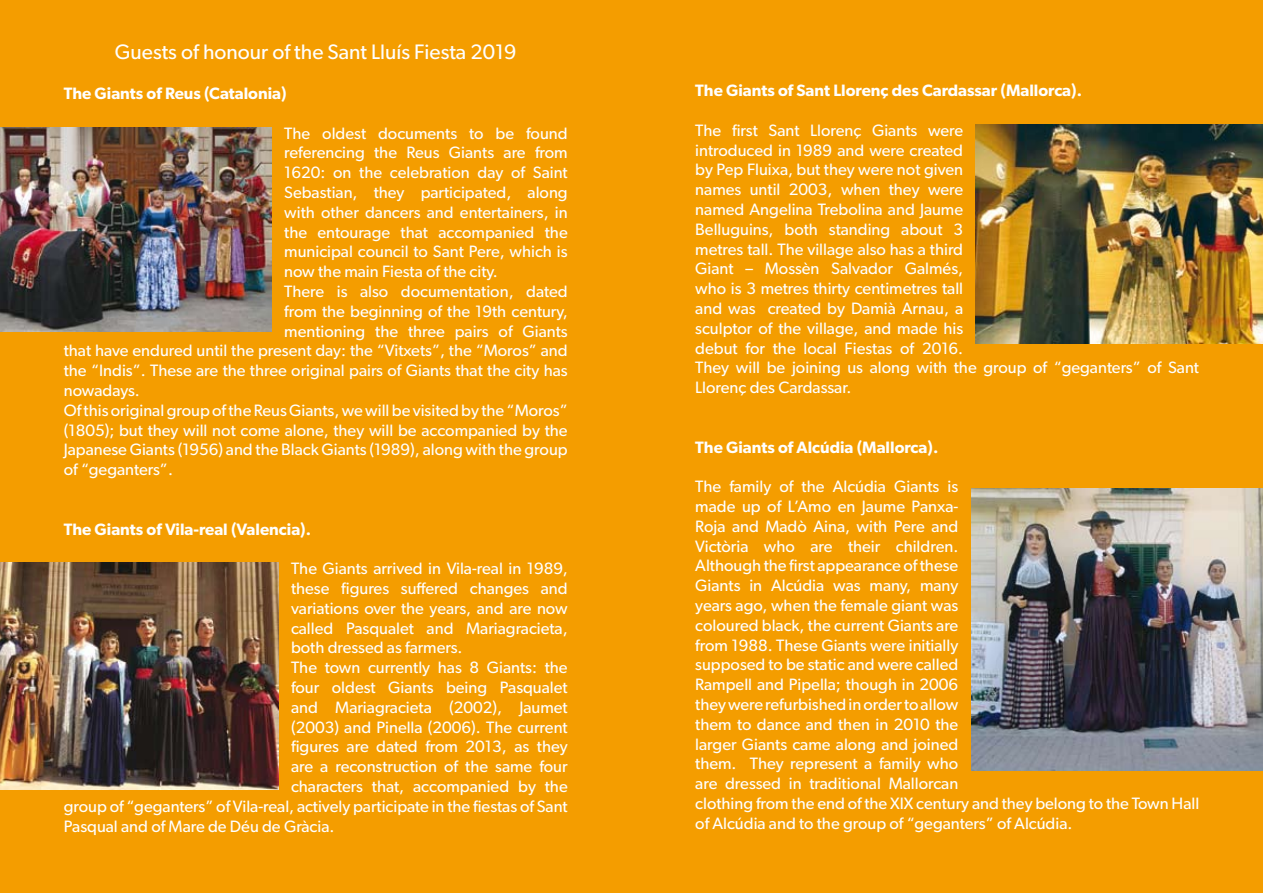
<style>
.page{position:relative;width:1263px;height:893px;background:#f49d00}
.page>*{position:absolute;margin:0;border:0;box-sizing:border-box;transform-origin:0 0}
.t1{font:21px "Gibson";color:#fff}
.t2{font:16.5px/19.8px "Gibson";color:#fff}
.t3{font:600 16.5px "Gibson";color:#fff}
</style>
<div class="page">
<img style="left:0;top:128px;width:271px;height:203px">
<img style="left:0;top:562px;width:278px;height:227px">
<img style="left:976px;top:124px;width:287px;height:220px">
<img style="left:971px;top:489px;width:292px;height:281px">
<p class="t1" style="left:115px;top:39px;width:403px">Guests of honour of the Sant Lluís Fiesta 2019</p>
<p class="t3" style="left:64px;top:83px;width:224px">The Giants of Reus (Catalonia)</p>
<p class="t2" style="left:284px;top:123px;width:285px">The oldest documents to be found</p>
<p class="t2" style="left:284px;top:142px;width:285px">referencing the Reus Giants are from</p>
<p class="t2" style="left:284px;top:162px;width:285px">1620: on the celebration day of Saint</p>
<p class="t2" style="left:284px;top:182px;width:285px">Sebastian, they participated, along</p>
<p class="t2" style="left:284px;top:202px;width:285px">with other dancers and entertainers, in</p>
<p class="t2" style="left:284px;top:222px;width:285px">the entourage that accompanied the</p>
<p class="t2" style="left:284px;top:241px;width:285px">municipal council to Sant Pere, which is</p>
<p class="t2" style="left:284px;top:261px;width:215px">now the main Fiesta of the city.</p>
<p class="t2" style="left:284px;top:281px;width:285px">There is also documentation, dated</p>
<p class="t2" style="left:284px;top:301px;width:285px">from the beginning of the 19th century,</p>
<p class="t2" style="left:284px;top:321px;width:285px">mentioning the three pairs of Giants</p>
<p class="t2" style="left:64px;top:340px;width:505px">that have endured until the present day: the “Vitxets”, the “Moros” and</p>
<p class="t2" style="left:64px;top:360px;width:505px">the “Indis”. These are the three original pairs of Giants that the city has</p>
<p class="t2" style="left:64px;top:380px;width:78px">nowadays.</p>
<p class="t2" style="left:64px;top:400px;width:505px">Of this original group of the Reus Giants, we will be visited by the “Moros”</p>
<p class="t2" style="left:64px;top:420px;width:505px">(1805); but they will not come alone, they will be accompanied by the</p>
<p class="t2" style="left:64px;top:439px;width:505px">Japanese Giants (1956) and the Black Giants (1989), along with the group</p>
<p class="t2" style="left:64px;top:459px;width:111px">of “geganters”.</p>
<p class="t3" style="left:64px;top:519px;width:249px">The Giants of Vila-real (Valencia).</p>
<p class="t2" style="left:291px;top:558px;width:278px">The Giants arrived in Vila-real in 1989,</p>
<p class="t2" style="left:291px;top:578px;width:278px">these figures suffered changes and</p>
<p class="t2" style="left:291px;top:598px;width:278px">variations over the years, and are now</p>
<p class="t2" style="left:291px;top:618px;width:278px">called Pasqualet and Mariagracieta,</p>
<p class="t2" style="left:291px;top:637px;width:173px">both dressed as farmers.</p>
<p class="t2" style="left:291px;top:657px;width:278px">The town currently has 8 Giants: the</p>
<p class="t2" style="left:291px;top:677px;width:278px">four oldest Giants being Pasqualet</p>
<p class="t2" style="left:291px;top:697px;width:278px">and Mariagracieta (2002), Jaumet</p>
<p class="t2" style="left:291px;top:717px;width:278px">(2003) and Pinella (2006). The current</p>
<p class="t2" style="left:291px;top:736px;width:278px">figures are dated from 2013, as they</p>
<p class="t2" style="left:291px;top:756px;width:278px">are a reconstruction of the same four</p>
<p class="t2" style="left:291px;top:776px;width:278px">characters that, accompanied by the</p>
<p class="t2" style="left:64px;top:796px;width:505px">group of “geganters” of Vila-real, actively participate in the fiestas of Sant</p>
<p class="t2" style="left:64px;top:816px;width:272px">Pasqual and of Mare de Déu de Gràcia.</p>
<p class="t3" style="left:695px;top:81px;width:388px">The Giants of Sant Llorenç des Cardassar (Mallorca).</p>
<p class="t2" style="left:695px;top:120px;width:505px">The first Sant Llorenç Giants were<br>introduced in 1989 and were created<br>by Pep Fluixa, but they were not given<br>names until 2003, when they were<br>named Angelina Trebolina and Jaume<br>Belluguins, both standing about 3<br>metres tall. The village also has a third<br>Giant – Mossèn Salvador Galmés,<br>who is 3 metres thirty centimetres tall<br>and was created by Damià Arnau, a<br>sculptor of the village, and made his<br>debut for the local Fiestas of 2016.<br>They will be joining us along with the group of “geganters” of Sant Llorenç des Cardassar.</p>
<p class="t3" style="left:695px;top:437px;width:245px">The Giants of Alcúdia (Mallorca).</p>
<p class="t2" style="left:695px;top:476px;width:505px">The family of the Alcúdia Giants is<br>made up of L’Amo en Jaume Panxa-<br>Roja and Madò Aina, with Pere and<br>Victòria who are their children.<br>Although the first appearance of these<br>Giants in Alcúdia was many, many<br>years ago, when the female giant was<br>coloured black, the current Giants are<br>from 1988. These Giants were initially<br>supposed to be static and were called<br>Rampell and Pipella; though in 2006<br>they were refurbished in order to allow<br>them to dance and then in 2010 the<br>larger Giants came along and joined<br>them. They represent a family who<br>are dressed in traditional Mallorcan<br>clothing from the end of the XIX century and they belong to the Town Hall of Alcúdia and to the group of “geganters” of Alcúdia.</p>
</div>
